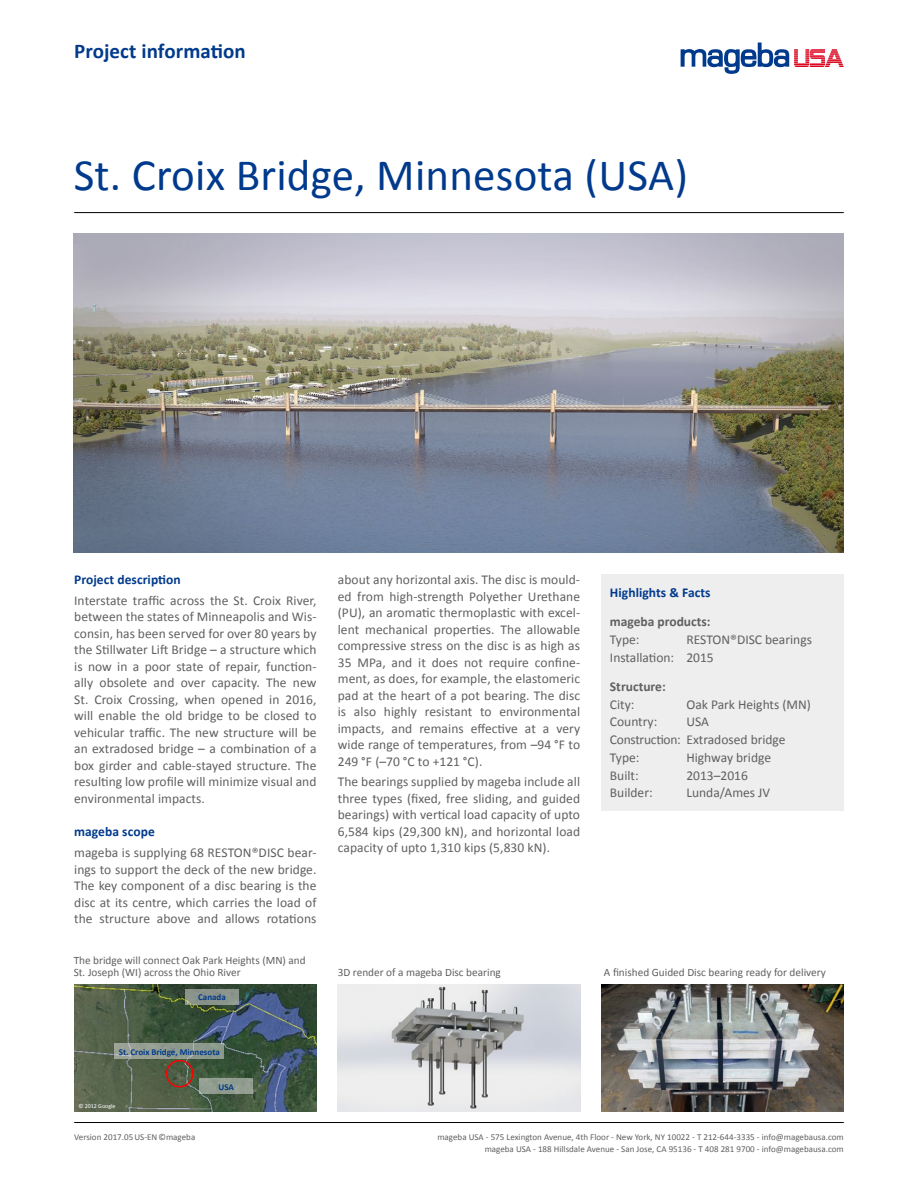
<style>
.page{position:relative;width:918px;height:1188px;background:#fff}
.page>*{position:absolute;margin:0;border:0;box-sizing:border-box;transform-origin:0 0}
.t1{font:45px "Calibri";letter-spacing:.005em;color:#003a8c}
.t2{font:700 21px "Calibri";letter-spacing:.005em;color:#003a8c}
.t3{font:13.5px/16.5px "Calibri";color:#616060;text-align:justify}
.t4{font:700 13.5px "Calibri";letter-spacing:.005em;color:#003a8c}
.t5{font:700 13.5px "Calibri";color:#616060}
.t6{font:11.25px/12px "Calibri";color:#616060}
.t7{font:9px "Calibri";color:#616060}
.t8{font:700 9px "Calibri";color:#003a8c}
.t9{font:6px "Calibri";color:#fff}
</style>
<div class="page">
<hr style="left:74px;top:1122px;width:770px;height:1px;background:#000">
<hr style="left:74px;top:212px;width:770px;height:1px;background:#000">
<img style="left:601px;top:984px;width:243px;height:128px">
<img style="left:338px;top:984px;width:242px;height:128px">
<img style="left:74px;top:234px;width:770px;height:319px">
<img style="left:74px;top:984px;width:243px;height:128px">
<div style="left:166px;top:1060px;width:28px;height:27px;border:2px solid #f00;border-radius:50%"></div>
<div style="left:601px;top:574px;width:243px;height:236px;background:#efeeef"></div>
<div style="left:199px;top:1079px;width:54px;height:15px;background:#929e91"></div>
<div style="left:185px;top:989px;width:54px;height:16px;background:#8a948b"></div>
<svg style="left:115px;top:1044px;width:109px;height:15px;background:#929d91"></svg>
<svg style="left:681px;top:43px;width:163px;height:31px"></svg>
<h2 class="t2" style="left:74px;top:36px;width:173px">Project information</h2>
<h1 class="t1" style="left:74px;top:143px;width:616px">St. Croix Bridge, Minnesota (USA)</h1>
<p class="t4" style="left:74px;top:570px;width:108px">Project description</p>
<p class="t3" style="left:74px;top:592px;width:244px">Interstate traffic across the St. Croix River, between the states of Minneapolis and Wis&shy;consin, has been served for over 80 years by the Stillwater Lift Bridge – a structure which is now in a poor state of repair, function&shy;ally obsolete and over capacity. The new St. Croix Crossing, when opened in 2016, will enable the old bridge to be closed to vehicular traffic. The new structure will be an extradosed bridge – a combination of a box girder and cable-stayed structure. The resulting low profile will minimize visual and environmental impacts.</p>
<p class="t4" style="left:74px;top:822px;width:82px">mageba scope</p>
<p class="t3" style="left:74px;top:844px;width:244px">mageba is supplying 68 RESTON®DISC bear&shy;ings to support the deck of the new bridge.<br>The key component of a disc bearing is the disc at its centre, which carries the load of the structure above and allows rotations</p>
<p class="t6" style="left:74px;top:954px;width:234px">The bridge will connect Oak Park Heights (MN) and<br>St. Joseph (WI) across the Ohio River</p>
<p class="t8" style="left:198px;top:991px;width:29px">Canada</p>
<p class="t8" style="left:119px;top:1045px;width:103px">St. Croix Bridge, Minnesota</p>
<p class="t9" style="left:78px;top:1101px;width:39px">© 2012 Google</p>
<p class="t8" style="left:219px;top:1080px;width:17px">USA</p>
<p class="t3" style="left:338px;top:571px;width:244px">about any horizontal axis. The disc is mould&shy;ed from high-strength Polyether Urethane (PU), an aromatic thermoplastic with excel&shy;lent mechanical properties. The allowable compressive stress on the disc is as high as 35 MPa, and it does not require confine&shy;ment, as does, for example, the elastomeric pad at the heart of a pot bearing. The disc is also highly resistant to environmental impacts, and remains effective at a very wide range of temperatures, from –94 °F to 249 °F (–70 °C to +121 °C).</p>
<p class="t3" style="left:338px;top:773px;width:244px">The bearings supplied by mageba include all three types (fixed, free sliding, and guided bearings) with vertical load capacity of upto 6,584 kips (29,300 kN), and horizontal load capacity of upto 1,310 kips (5,830 kN).</p>
<p class="t4" style="left:610px;top:583px;width:102px">Highlights &amp; Facts</p>
<p class="t5" style="left:610px;top:612px;width:102px">mageba products:</p>
<p class="t3" style="left:610px;top:631px;width:31px">Type:</p>
<p class="t3" style="left:610px;top:630px;width:204px;line-height:17.7px;text-indent:76px">RESTON®DISC bearings<br>Installation: 2015</p>
<p class="t5" style="left:610px;top:677px;width:57px">Structure:</p>
<p class="t3" style="left:610px;top:696px;width:26px">City:</p>
<p class="t3" style="left:686px;top:696px;width:126px">Oak Park Heights (MN)</p>
<p class="t3" style="left:610px;top:713px;width:49px">Country:</p>
<p class="t3" style="left:610px;top:713px;width:177px;line-height:17.7px;text-align:left;text-indent:76px">USA<br>Construction: Extradosed bridge<br>Type:</p>
<p class="t3" style="left:686px;top:749px;width:86px">Highway bridge</p>
<p class="t3" style="left:610px;top:767px;width:30px">Built:</p>
<p class="t3" style="left:686px;top:767px;width:63px">2013–2016</p>
<p class="t3" style="left:610px;top:784px;width:44px">Builder:</p>
<p class="t3" style="left:686px;top:784px;width:85px">Lunda/Ames JV</p>
<p class="t6" style="left:338px;top:966px;width:165px">3D render of a mageba Disc bearing</p>
<p class="t6" style="left:604px;top:966px;width:223px">A finished Guided Disc bearing ready for delivery</p>
<p class="t7" style="left:74px;top:1131px;width:123px">Version 2017.05 US-EN ©mageba</p>
<p class="t7" style="left:437px;top:1131px;width:408px">mageba USA - 575 Lexington Avenue, 4th Floor - New York, NY 10022 - T 212-644-3335 - info@magebausa.com</p>
<p class="t7" style="left:485px;top:1143px;width:361px">mageba USA - 188 Hillsdale Avenue - San Jose, CA 95136 - T 408 281 9700 - info@magebausa.com</p>
</div>
